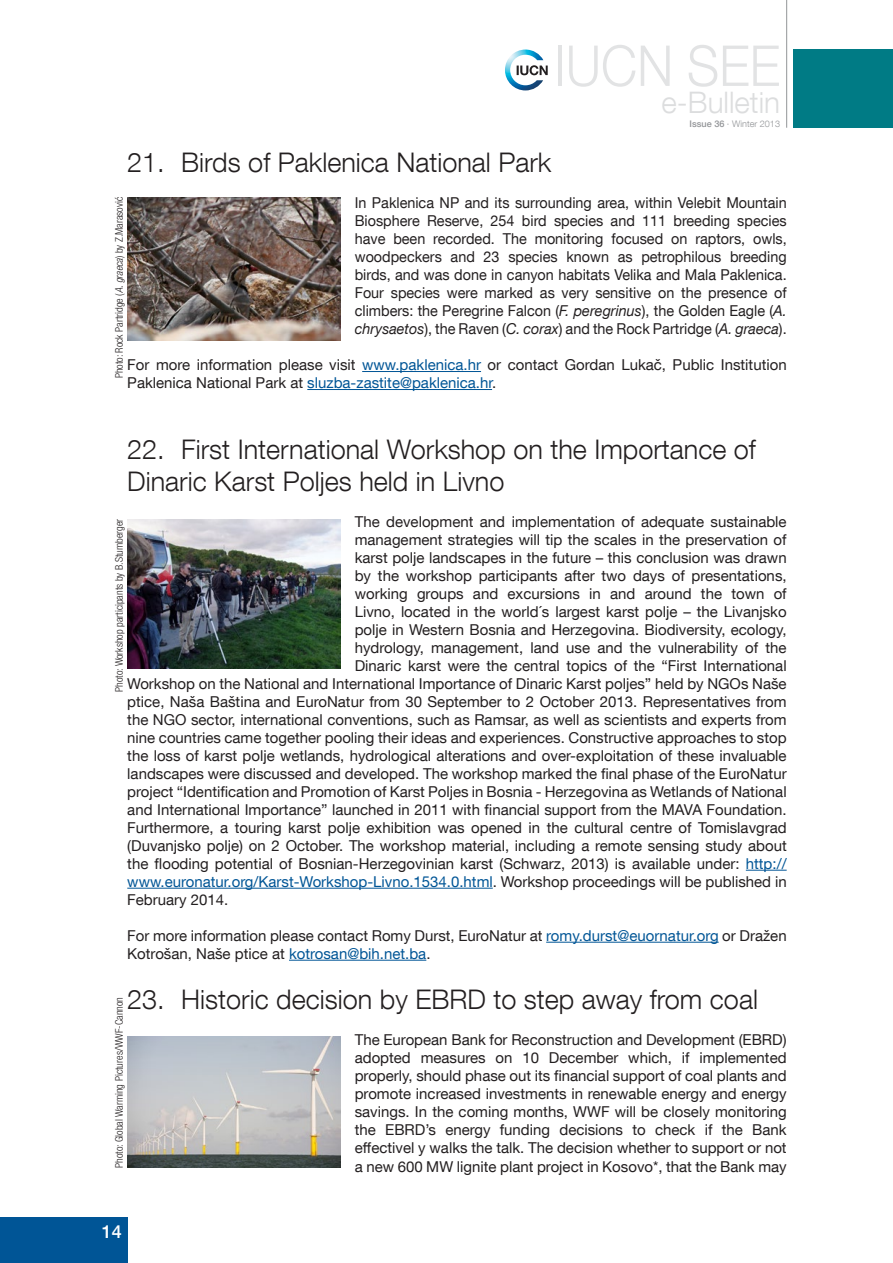
<style>
.page{position:relative;width:893px;height:1263px;background:#fff}
.page>*{position:absolute;margin:0;border:0;box-sizing:border-box;transform-origin:0 0}
.t1{font:300 56.4px "Helvetica Neue LT Com";color:#e2e3e4;scale:.91 1}
.t2{font:300 29.55px "Helvetica Neue LT Com";color:#dcddde}
.t3{font:300 27px/32.4px "Helvetica Neue LT Com";color:#231f20}
.t4{font:500 18px "Helvetica Neue LT Com";color:#fff}
.t5{font:15px/18px "Helvetica Neue LT Com";color:#231f20}
.t6{font:15px/18px "Helvetica Neue LT Com";color:#231f20;text-align:justify;scale:.96 1}
.t7{font:15px "Helvetica Neue LT Com";color:#005596}
.t8{font:300 condensed 10.5px "Helvetica Neue LT Com";color:#231f20}
.t9{font:300 9.15px "Helvetica Neue LT Com";color:#939598}
.s1{font-weight:500}
.s2{font-style:italic}
.s3{color:#005596}
.s4{color:#231f20}
</style>
<div class="page">
<div style="left:0;top:1217px;width:128px;height:46px;background:#005596"></div>
<hr style="left:786px;top:0;width:1px;height:128px;background:#939598">
<img style="left:505px;top:50px;width:38px;height:40px">
<svg style="left:517px;top:65px;width:31px;height:10px"></svg>
<div style="left:794px;top:49px;width:99px;height:78px;background:#007b85"></div>
<hr style="left:362px;top:371px;width:119px;height:1px;background:#005596">
<hr style="left:307px;top:389px;width:185px;height:1px;background:#005596">
<hr style="left:746px;top:870px;width:41px;height:1px;background:#005596">
<hr style="left:127px;top:888px;width:366px;height:1px;background:#005596">
<hr style="left:546px;top:942px;width:173px;height:1px;background:#005596">
<hr style="left:289px;top:960px;width:137px;height:1px;background:#005596">
<img style="left:128px;top:197px;width:212px;height:143px">
<img style="left:128px;top:1036px;width:212px;height:131px">
<img style="left:128px;top:519px;width:212px;height:150px">
<h1 class="t1" style="left:554px;top:31px;width:249px">IUCN SEE</h1>
<h2 class="t2" style="left:662px;top:84px;width:120px">e-Bulletin</h2>
<p class="t9" style="left:690px;top:118px;width:92px"><span class="s1">Issue 36</span> · Winter 2013</p>
<h3 class="t3" style="left:127px;top:146px;width:426px">21. Birds of Paklenica National Park</h3>
<p class="t6" style="left:355px;top:194px;width:451px">In Paklenica NP and its surrounding area, within Velebit Mountain Biosphere Reserve, 254 bird species and 111 breeding species have been recorded. The monitoring focused on raptors, owls, woodpeckers and 23 species known as petrophilous breeding birds, and was done in canyon habitats Velika and Mala Paklenica.<br>Four species were marked as very sensitive on the presence of climbers: the Peregrine Falcon (<span class="s2">F. peregrinus</span>), the Golden Eagle (<span class="s2">A. chrysaetos</span>), the Raven (<span class="s2">C. corax</span>) and the Rock Partridge (<span class="s2">A. graeca</span>).</p>
<p class="t5" style="left:127px;top:356px;width:661px">For more information please visit <span class="s3">www.paklenica.hr</span> or contact Gordan Lukač, Public Institution<br>Paklenica National Park at <span class="s3">sluzba-zastite@paklenica.hr</span>.</p>
<p class="t8" style="left:113px;top:378px;width:183px;rotate:-90deg">Photo: Rock Partridge (<span class="s2">A. graeca</span>) by Z.Marasović</p>
<h3 class="t3" style="left:127px;top:432px;width:630px">22. First International Workshop on the Importance of<br>Dinaric Karst Poljes held in Livno</h3>
<p class="t5" style="left:355px;top:512px;width:433px">The development and implementation of adequate sustainable</p>
<p class="t5" style="left:355px;top:530px;width:433px">management strategies will tip the scales in the preservation of</p>
<p class="t5" style="left:355px;top:548px;width:433px">karst polje landscapes in the future – this conclusion was drawn</p>
<p class="t5" style="left:355px;top:566px;width:433px">by the workshop participants after two days of presentations,</p>
<p class="t5" style="left:355px;top:584px;width:433px">working groups and excursions in and around the town of</p>
<p class="t5" style="left:355px;top:602px;width:433px">Livno, located in the world´s largest karst polje – the Livanjsko</p>
<p class="t5" style="left:355px;top:620px;width:433px">polje in Western Bosnia and Herzegovina. Biodiversity, ecology,</p>
<p class="t5" style="left:355px;top:638px;width:433px">hydrology, management, land use and the vulnerability of the</p>
<p class="t5" style="left:355px;top:656px;width:433px">Dinaric karst were the central topics of the “First International</p>
<p class="t5" style="left:127px;top:674px;width:661px">Workshop on the National and International Importance of Dinaric Karst poljes” held by NGOs Naše</p>
<p class="t5" style="left:127px;top:692px;width:661px">ptice, Naša Baština and EuroNatur from 30 September to 2 October 2013. Representatives from</p>
<p class="t5" style="left:127px;top:710px;width:661px">the NGO sector, international conventions, such as Ramsar, as well as scientists and experts from</p>
<p class="t5" style="left:127px;top:728px;width:661px">nine countries came together pooling their ideas and experiences. Constructive approaches to stop</p>
<p class="t5" style="left:127px;top:746px;width:661px">the loss of karst polje wetlands, hydrological alterations and over-exploitation of these invaluable</p>
<p class="t5" style="left:127px;top:764px;width:661px">landscapes were discussed and developed. The workshop marked the final phase of the EuroNatur</p>
<p class="t5" style="left:127px;top:782px;width:661px">project “Identification and Promotion of Karst Poljes in Bosnia - Herzegovina as Wetlands of National</p>
<p class="t5" style="left:127px;top:800px;width:661px">and International Importance” launched in 2011 with financial support from the MAVA Foundation.</p>
<p class="t5" style="left:127px;top:818px;width:661px">Furthermore, a touring karst polje exhibition was opened in the cultural centre of Tomislavgrad</p>
<p class="t5" style="left:127px;top:836px;width:661px">(Duvanjsko polje) on 2 October. The workshop material, including a remote sensing study about</p>
<p class="t5" style="left:127px;top:854px;width:661px">the flooding potential of Bosnian-Herzegovinian karst (Schwarz, 2013) is available under: <span class="s3">http://</span></p>
<p class="t7" style="left:127px;top:872px;width:661px">www.euronatur.org/Karst-Workshop-Livno.1534.0.html<span class="s4">. Workshop proceedings will be published in</span></p>
<p class="t5" style="left:127px;top:890px;width:103px">February 2014.</p>
<p class="t5" style="left:127px;top:926px;width:661px">For more information please contact Romy Durst, EuroNatur at <span class="s3">romy.durst@euornatur.org</span> or Dražen<br>Kotrošan, Naše ptice at <span class="s3">kotrosan@bih.net.ba</span>.</p>
<h3 class="t3" style="left:127px;top:983px;width:632px">23. Historic decision by EBRD to step away from coal</h3>
<p class="t5" style="left:355px;top:1031px;width:433px;text-align:justify">The European Bank for Reconstruction and Development (EBRD) adopted measures on 10 December which, if implemented properly, should phase out its financial support of coal plants and promote increased investments in renewable energy and energy savings. In the coming months, WWF will be closely monitoring the EBRD’s energy funding decisions to check if the Bank effectivel y walks the talk. The decision whether to support or not a new 600 MW lignite plant project in Kosovo*, that the Bank may</p>
<p class="t8" style="left:113px;top:692px;width:174px;rotate:-90deg">Photo: Workshop participants by B.Stumberger</p>
<p class="t8" style="left:113px;top:1168px;width:173px;rotate:-90deg">Photo: Global Warming Pictures/WWF-Cannon</p>
<p class="t4" style="left:102px;top:1220px;width:22px">14</p>
</div>
